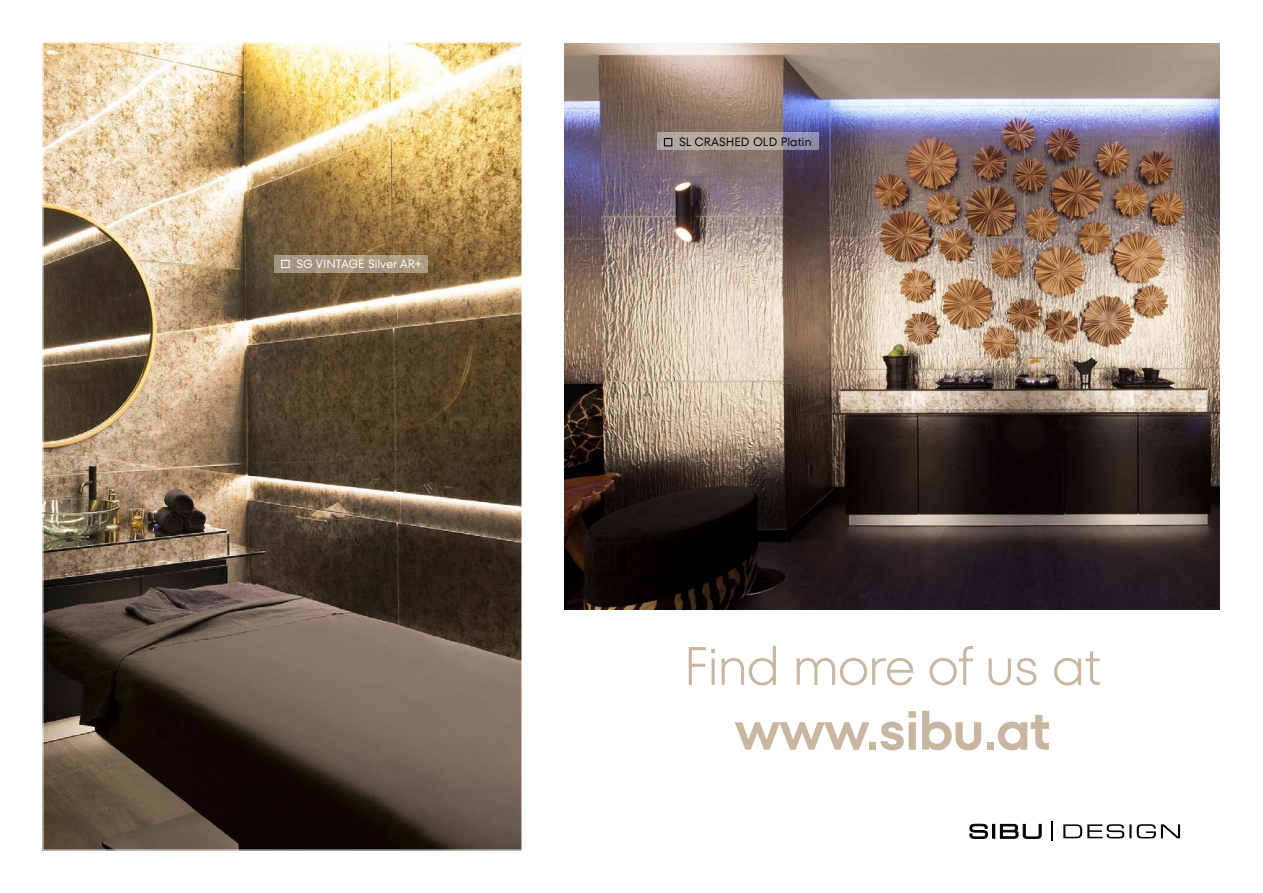
<style>
.page{position:relative;width:1263px;height:893px;background:#fff}
.page>*{position:absolute;margin:0;border:0;box-sizing:border-box;transform-origin:0 0}
.t1{font:300 54px "TT Fors";letter-spacing:-.025em;color:#c9b6a1}
.t2{font:600 54px "TT Fors";letter-spacing:-.025em;color:#c9b6a1}
.t3{font:12px "TT Fors";color:#fff}
.t4{font:12px "TT Fors";color:#000}
</style>
<div class="page">
<img style="left:564px;top:43px;width:656px;height:566px">
<img style="left:45px;top:45px;width:475px;height:803px">
<svg style="left:1063px;top:824px;width:117px;height:14px"></svg>
<svg style="left:969px;top:823px;width:73px;height:16px"></svg>
<svg style="left:1051px;top:822px;width:2px;height:19px"></svg>
<svg style="left:274px;top:256px;width:153px;height:17px;background:#a99984"></svg>
<div style="left:281px;top:260px;width:9px;height:8px;border:1px solid #fff"></div>
<svg style="left:657px;top:133px;width:162px;height:17px;background:#ada2a5"></svg>
<div style="left:664px;top:138px;width:8px;height:8px;border:1px solid #000"></div>
<p class="t3" style="left:296px;top:257px;width:127px">SG VINTAGE Silver AR+</p>
<p class="t4" style="left:679px;top:135px;width:134px">SL CRASHED OLD Platin</p>
<h1 class="t1" style="left:683px;top:635px;width:420px">Find more of us at</h1>
<h1 class="t2" style="left:734px;top:698px;width:318px">www.sibu.at</h1>
</div>
